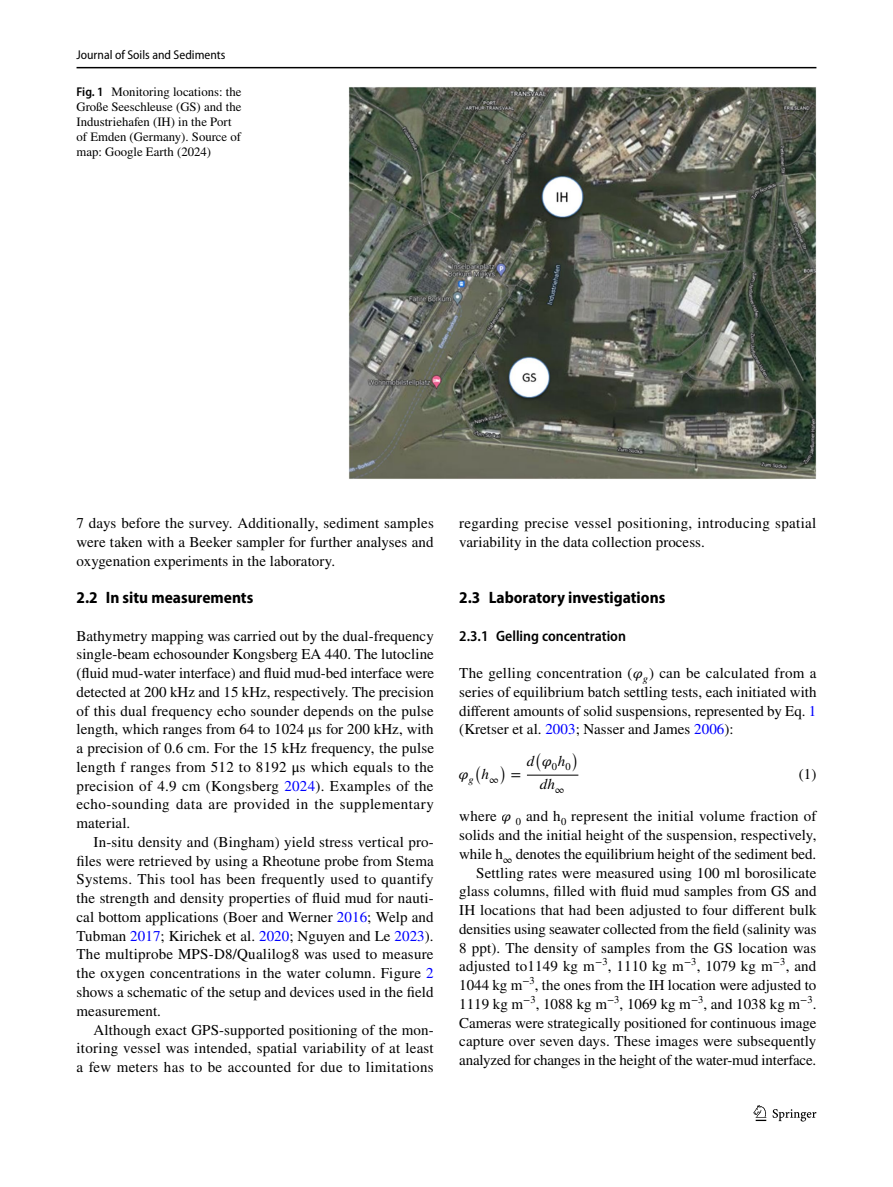
<style>
.page{position:relative;width:893px;height:1187px;background:#fff}
.page>*{position:absolute;margin:0;border:0;box-sizing:border-box;transform-origin:0 0}
.t1{font:700 semi-condensed 16.5px "Myriad Pro";color:#000}
.t2{font:15px/18.8px "STIX";letter-spacing:.005em;color:#000;text-align:justify}
.t3{font:600 semi-condensed 15px "Myriad Pro";color:#000}
.t4{font:15px "STIX General Italic 2";color:#000}
.t5{font:15px "STIX Math Extensions";color:#000}
.t6{font:15px "STIX Math Italic 3";color:#000}
.t7{font:15px "STIX Math";color:#000}
.t8{font:12.75px/15px "STIX";color:#000}
.t9{font:semi-condensed 12.75px "Myriad Pro";color:#000}
.t10{font:10.5px "STIX General";color:#000}
.t11{font:10.5px "STIX General Italic 2";color:#000}
.s1{font-family:"Myriad Pro";font-weight:600;font-stretch:semi-condensed}
.s2{color:#00f}
.s3{font-family:"STIX Math";font-style:italic}
.s4{font-family:"STIX Math Italic 2"}
</style>
<div class="page">
<hr style="left:77px;top:67px;width:739px;height:1px;background:#000">
<svg style="left:753px;top:1105px;width:13px;height:15px"></svg>
<svg style="left:773px;top:1109px;width:43px;height:12px"></svg>
<hr style="left:527px;top:774px;width:51px;height:1px;background:#000">
<img style="left:349px;top:87px;width:467px;height:392px">
<p class="t9" style="left:77px;top:48px;width:150px">Journal of Soils and Sediments</p>
<p class="t8" style="left:77px;top:85px;width:166px"><span class="s1">Fig. 1</span> Monitoring locations: the<br>Große Seeschleuse (GS) and the<br>Industriehafen (IH) in the Port of Emden (Germany). Source of map: Google Earth (2024)</p>
<p class="t2" style="left:77px;top:514px;width:359px">7 days before the survey. Additionally, sediment samples were taken with a Beeker sampler for further analyses and oxygenation experiments in the laboratory.</p>
<p class="t1" style="left:77px;top:588px;width:178px">2.2 In situ measurements</p>
<p class="t2" style="left:77px;top:627px;width:359px">Bathymetry mapping was carried out by the dual-frequency single-beam echosounder Kongsberg EA 440. The lutocline (fluid mud-water interface) and fluid mud-bed interface were detected at 200 kHz and 15 kHz, respectively. The precision of this dual frequency echo sounder depends on the pulse length, which ranges from 64 to 1024 μs for 200 kHz, with a precision of 0.6 cm. For the 15 kHz frequency, the pulse length f ranges from 512 to 8192 μs which equals to the precision of 4.9 cm (Kongsberg <span class="s2">2024</span>). Examples of the echo-sounding data are provided in the supplementary material.</p>
<p class="t2" style="left:77px;top:833px;width:359px;text-indent:17px">In-situ density and (Bingham) yield stress vertical pro&shy;files were retrieved by using a Rheotune probe from Stema Systems. This tool has been frequently used to quantify the strength and density properties of fluid mud for nauti&shy;cal bottom applications (Boer and Werner <span class="s2">2016</span>; Welp and Tubman <span class="s2">2017</span>; Kirichek et al. <span class="s2">2020</span>; Nguyen and Le <span class="s2">2023</span>).<br>The multiprobe MPS-D8/Qualilog8 was used to measure the oxygen concentrations in the water column. Figure <span class="s2">2 </span>shows a schematic of the setup and devices used in the field measurement.</p>
<p class="t2" style="left:77px;top:1021px;width:359px;text-indent:17px">Although exact GPS-supported positioning of the mon&shy;itoring vessel was intended, spatial variability of at least a few meters has to be accounted for due to limitations</p>
<p class="t2" style="left:459px;top:514px;width:359px">regarding precise vessel positioning, introducing spatial variability in the data collection process.</p>
<p class="t1" style="left:459px;top:588px;width:208px">2.3 Laboratory investigations</p>
<p class="t3" style="left:459px;top:627px;width:168px">2.3.1 Gelling concentration</p>
<p class="t2" style="left:459px;top:664px;width:359px">The gelling concentration (<span class="s3">𝜑</span><sub>g</sub>) can be calculated from a series of equilibrium batch settling tests, each initiated with different amounts of solid suspensions, represented by Eq. <span class="s2">1 </span>(Kretser et al. <span class="s2">2003</span>; Nasser and James <span class="s2">2006</span>):</p>
<p class="t4" style="left:527px;top:755px;width:9px">d</p>
<p class="t5" style="left:535px;top:740px;width:9px">(</p>
<p class="t10" style="left:542px;top:760px;width:30px"><sup>𝜑</sup>0<sup>h</sup>0</p>
<p class="t5" style="left:571px;top:740px;width:9px">)</p>
<p class="t4" style="left:540px;top:779px;width:26px">dh<sub>∞</sub></p>
<p class="t5" style="left:474px;top:753px;width:9px">(</p>
<p class="t4" style="left:481px;top:768px;width:19px">h<sub>∞</sub></p>
<p class="t5" style="left:499px;top:753px;width:9px">)</p>
<p class="t7" style="left:511px;top:764px;width:12px">=</p>
<p class="t6" style="left:458px;top:764px;width:11px">𝜑</p>
<p class="t2" style="left:799px;top:765px;width:19px">(1)</p>
<p class="t11" style="left:468px;top:775px;width:7px">g</p>
<p class="t2" style="left:459px;top:807px;width:359px;text-align:right">where <span class="s4">𝜑</span> <sub>0</sub> and h<sub>0</sub> represent the initial volume fraction of solids and the initial height of the suspension, respectively, while h<sub>∞</sub> denotes the equilibrium height of the sediment bed.<br>Settling rates were measured using 100 ml borosilicate glass columns, filled with fluid mud samples from GS and IH locations that had been adjusted to four different bulk densities using seawater collected from the field (salinity was 8 ppt). The density of samples from the GS location was adjusted to1149 kg m<sup>−3</sup>, 1110 kg m<sup>−3</sup>, 1079 kg m<sup>−3</sup>, and 1044 kg m<sup>−3</sup>, the ones from the IH location were adjusted to 1119 kg m<sup>−3</sup>, 1088 kg m<sup>−3</sup>, 1069 kg m<sup>−3</sup>, and 1038 kg m<sup>−3</sup>.<br>Cameras were strategically positioned for continuous image capture over seven days. These images were subsequently analyzed for changes in the height of the water-mud interface.</p>
</div>
